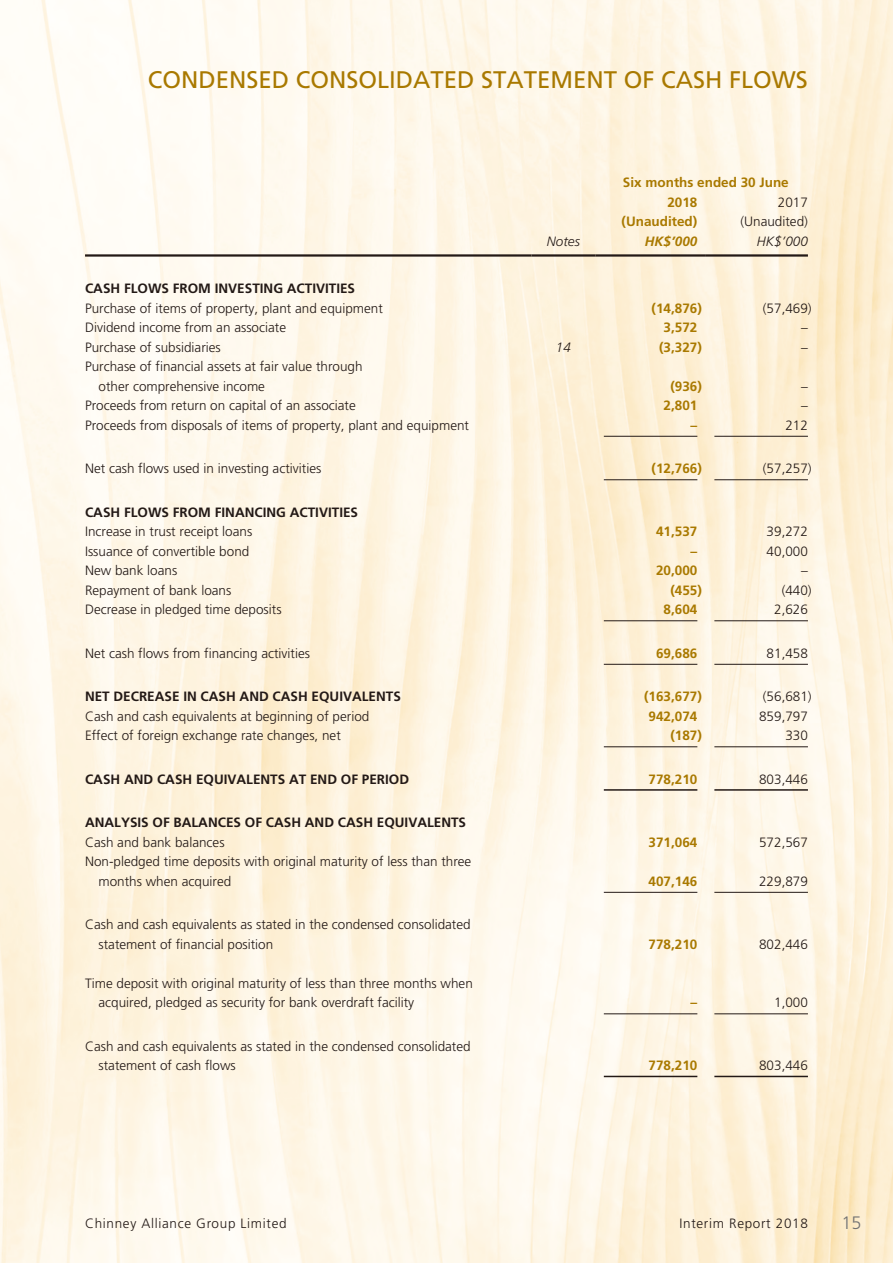
<style>
.page{position:relative;width:893px;height:1263px;background:#fff}
.page>*{position:absolute;margin:0;border:0;box-sizing:border-box;transform-origin:0 0}
.t1{font:24px "Frutiger LT Std";color:#a97900}
.t2{font:300 18px "Frutiger LT Std";color:#727272}
.t3{font:300 13.5px/19.5px "Frutiger LT Std";color:#231916}
.t4{font:700 13.5px "Frutiger LT Std";color:#231916}
.t5{font:700 13.5px/19.5px "Frutiger LT Std";color:#a97900}
.t6{font:300 13.5px "Frutiger LT Std";letter-spacing:.05em;color:#231916}
.t7{font:italic 300 13.5px "Frutiger LT Std";color:#231916}
.t8{font:italic 700 13.5px "Frutiger LT Std";color:#a97900}
</style>
<div class="page">
<img style="left:0;top:0;width:893px;height:1263px">
<hr style="left:85px;top:254px;width:446px;height:3px;background:#231916">
<hr style="left:531px;top:254px;width:64px;height:3px;background:#231916">
<hr style="left:595px;top:254px;width:111px;height:3px;background:#231916">
<hr style="left:706px;top:254px;width:102px;height:3px;background:#231916">
<hr style="left:604px;top:436px;width:93px;height:1px;background:#231916">
<hr style="left:714px;top:436px;width:94px;height:1px;background:#231916">
<hr style="left:604px;top:479px;width:93px;height:1px;background:#231916">
<hr style="left:714px;top:479px;width:94px;height:1px;background:#231916">
<hr style="left:604px;top:620px;width:93px;height:1px;background:#231916">
<hr style="left:714px;top:620px;width:94px;height:1px;background:#231916">
<hr style="left:604px;top:664px;width:93px;height:1px;background:#231916">
<hr style="left:714px;top:664px;width:94px;height:1px;background:#231916">
<hr style="left:604px;top:746px;width:93px;height:1px;background:#231916">
<hr style="left:714px;top:746px;width:94px;height:1px;background:#231916">
<hr style="left:604px;top:789px;width:93px;height:2px;background:#231916">
<hr style="left:714px;top:789px;width:94px;height:2px;background:#231916">
<hr style="left:604px;top:892px;width:93px;height:1px;background:#231916">
<hr style="left:714px;top:892px;width:94px;height:1px;background:#231916">
<hr style="left:604px;top:1013px;width:93px;height:1px;background:#231916">
<hr style="left:714px;top:1013px;width:94px;height:1px;background:#231916">
<hr style="left:604px;top:1076px;width:93px;height:1px;background:#231916">
<hr style="left:714px;top:1076px;width:94px;height:1px;background:#231916">
<h1 class="t1" style="left:148px;top:66px;width:662px">CONDENSED CONSOLIDATED STATEMENT OF CASH FLOWS</h1>
<p class="t5" style="left:667px;top:173px;width:123px;text-indent:-44px">Six months ended 30 June<br>2018</p>
<p class="t3" style="left:778px;top:193px;width:32px">2017</p>
<p class="t5" style="left:622px;top:212px;width:77px">(Unaudited)</p>
<p class="t3" style="left:740px;top:212px;width:69px">(Unaudited)</p>
<p class="t7" style="left:547px;top:233px;width:35px">Notes</p>
<p class="t8" style="left:645px;top:233px;width:54px">HK$’000</p>
<p class="t7" style="left:757px;top:233px;width:53px">HK$’000</p>
<p class="t4" style="left:85px;top:281px;width:272px">CASH FLOWS FROM INVESTING ACTIVITIES</p>
<p class="t3" style="left:85px;top:299px;width:299px">Purchase of items of property, plant and equipment</p>
<p class="t5" style="left:652px;top:298px;width:52px">(14,876)</p>
<p class="t3" style="left:763px;top:299px;width:50px">(57,469)</p>
<p class="t3" style="left:85px;top:318px;width:203px">Dividend income from an associate</p>
<p class="t5" style="left:664px;top:318px;width:35px">3,572</p>
<p class="t3" style="left:801px;top:318px;width:8px">–</p>
<p class="t3" style="left:85px;top:338px;width:137px">Purchase of subsidiaries</p>
<p class="t7" style="left:556px;top:339px;width:17px">14</p>
<p class="t5" style="left:659px;top:337px;width:44px">(3,327)</p>
<p class="t3" style="left:801px;top:338px;width:8px">–</p>
<p class="t3" style="left:99px;top:357px;width:266px;text-indent:-13px">Purchase of financial assets at fair value through other comprehensive income</p>
<p class="t5" style="left:670px;top:376px;width:33px">(936)</p>
<p class="t3" style="left:801px;top:377px;width:8px">–</p>
<p class="t3" style="left:85px;top:396px;width:272px">Proceeds from return on capital of an associate</p>
<p class="t5" style="left:664px;top:396px;width:35px">2,801</p>
<p class="t3" style="left:801px;top:396px;width:8px">–</p>
<p class="t3" style="left:85px;top:416px;width:386px">Proceeds from disposals of items of property, plant and equipment</p>
<p class="t5" style="left:691px;top:415px;width:8px">–</p>
<p class="t3" style="left:785px;top:416px;width:24px">212</p>
<p class="t3" style="left:85px;top:459px;width:238px">Net cash flows used in investing activities</p>
<p class="t5" style="left:652px;top:459px;width:52px">(12,766)</p>
<p class="t3" style="left:763px;top:459px;width:50px">(57,257)</p>
<p class="t4" style="left:85px;top:504px;width:275px">CASH FLOWS FROM FINANCING ACTIVITIES</p>
<p class="t3" style="left:85px;top:522px;width:169px">Increase in trust receipt loans</p>
<p class="t5" style="left:656px;top:522px;width:43px">41,537</p>
<p class="t3" style="left:767px;top:522px;width:43px">39,272</p>
<p class="t3" style="left:85px;top:542px;width:166px">Issuance of convertible bond</p>
<p class="t5" style="left:691px;top:541px;width:8px">–</p>
<p class="t3" style="left:767px;top:542px;width:43px">40,000</p>
<p class="t3" style="left:85px;top:561px;width:94px">New bank loans</p>
<p class="t5" style="left:656px;top:561px;width:43px">20,000</p>
<p class="t3" style="left:801px;top:561px;width:8px">–</p>
<p class="t3" style="left:85px;top:581px;width:148px">Repayment of bank loans</p>
<p class="t5" style="left:670px;top:580px;width:33px">(455)</p>
<p class="t3" style="left:782px;top:581px;width:32px">(440)</p>
<p class="t3" style="left:85px;top:600px;width:198px">Decrease in pledged time deposits</p>
<p class="t5" style="left:664px;top:600px;width:35px">8,604</p>
<p class="t3" style="left:774px;top:600px;width:35px">2,626</p>
<p class="t3" style="left:85px;top:644px;width:226px">Net cash flows from financing activities</p>
<p class="t5" style="left:656px;top:643px;width:43px">69,686</p>
<p class="t3" style="left:767px;top:644px;width:43px">81,458</p>
<p class="t4" style="left:85px;top:689px;width:317px">NET DECREASE IN CASH AND CASH EQUIVALENTS</p>
<p class="t5" style="left:644px;top:687px;width:59px">(163,677)</p>
<p class="t3" style="left:763px;top:687px;width:50px">(56,681)</p>
<p class="t3" style="left:85px;top:707px;width:286px">Cash and cash equivalents at beginning of period</p>
<p class="t5" style="left:649px;top:706px;width:50px">942,074</p>
<p class="t3" style="left:759px;top:707px;width:50px">859,797</p>
<p class="t3" style="left:85px;top:726px;width:257px">Effect of foreign exchange rate changes, net</p>
<p class="t5" style="left:670px;top:726px;width:33px">(187)</p>
<p class="t3" style="left:785px;top:726px;width:24px">330</p>
<p class="t4" style="left:85px;top:771px;width:326px">CASH AND CASH EQUIVALENTS AT END OF PERIOD</p>
<p class="t5" style="left:649px;top:769px;width:50px">778,210</p>
<p class="t3" style="left:759px;top:770px;width:50px">803,446</p>
<p class="t4" style="left:85px;top:815px;width:383px">ANALYSIS OF BALANCES OF CASH AND CASH EQUIVALENTS</p>
<p class="t3" style="left:85px;top:833px;width:141px">Cash and bank balances</p>
<p class="t5" style="left:649px;top:832px;width:50px">371,064</p>
<p class="t3" style="left:759px;top:833px;width:50px">572,567</p>
<p class="t3" style="left:99px;top:852px;width:374px;text-indent:-13px">Non-pledged time deposits with original maturity of less than three months when acquired</p>
<p class="t5" style="left:649px;top:871px;width:50px">407,146</p>
<p class="t3" style="left:759px;top:872px;width:50px">229,879</p>
<p class="t3" style="left:99px;top:915px;width:374px;text-indent:-13px">Cash and cash equivalents as stated in the condensed consolidated statement of financial position</p>
<p class="t3" style="left:99px;top:974px;width:376px;text-indent:-13px">Time deposit with original maturity of less than three months when acquired, pledged as security for bank overdraft facility</p>
<p class="t3" style="left:99px;top:1037px;width:374px;text-indent:-13px">Cash and cash equivalents as stated in the condensed consolidated statement of cash flows</p>
<p class="t5" style="left:649px;top:934px;width:50px">778,210</p>
<p class="t3" style="left:759px;top:935px;width:50px">802,446</p>
<p class="t5" style="left:691px;top:993px;width:8px">–</p>
<p class="t3" style="left:774px;top:993px;width:35px">1,000</p>
<p class="t5" style="left:649px;top:1056px;width:50px">778,210</p>
<p class="t3" style="left:759px;top:1056px;width:50px">803,446</p>
<p class="t6" style="left:85px;top:1216px;width:203px">Chinney Alliance Group Limited</p>
<p class="t6" style="left:679px;top:1216px;width:130px">Interim Report 2018</p>
<h2 class="t2" style="left:841px;top:1212px;width:22px">15</h2>
</div>
